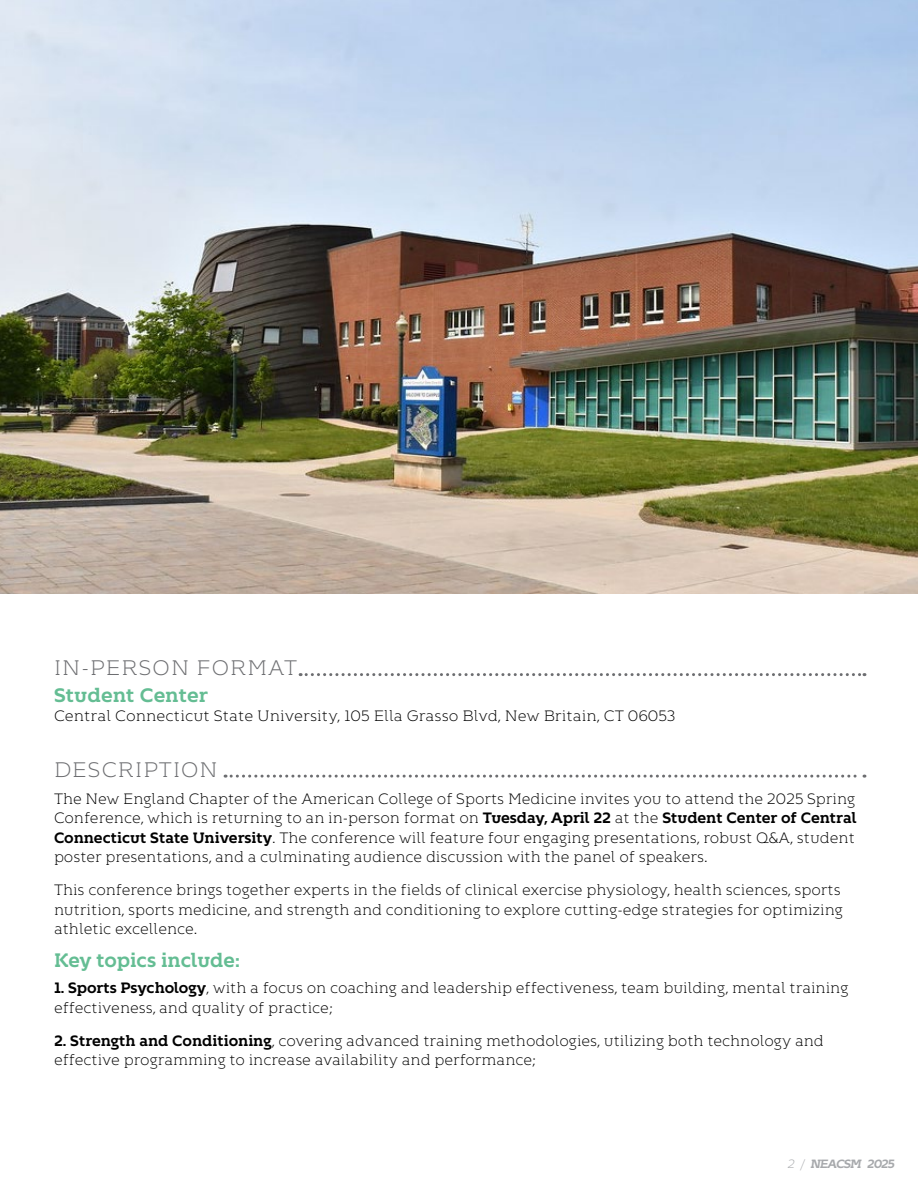
<style>
.page{position:relative;width:918px;height:1188px;background:#fff}
.page>*{position:absolute;margin:0;border:0;box-sizing:border-box;transform-origin:0 0}
.t1{font:300 21px "Kontrapunkt Bob";letter-spacing:.05em;color:#6d6e71}
.t2{font:700 19.5px "Kontrapunkt Bob";letter-spacing:-.005em;color:#64bd93}
.t3{font:300 15px/19.5px "Kontrapunkt Bob";letter-spacing:-.005em;color:#000}
.t4{font:700 12px "Kontrapunkt Bob";color:#a7a9ac}
.s1{font-weight:700}
.s2{font-weight:300}
</style>
<div class="page">
<img style="left:0;top:0;width:918px;height:594px">
<svg style="left:300px;top:673px;width:565px;height:3px"></svg>
<svg style="left:225px;top:775px;width:640px;height:3px"></svg>
<h1 class="t1" style="left:54px;top:657px;width:245px">IN-PERSON FORMAT</h1>
<h2 class="t2" style="left:54px;top:684px;width:155px">Student Center</h2>
<p class="t3" style="left:54px;top:707px;width:623px">Central Connecticut State University, 105 Ella Grasso Blvd, New Britain, CT 06053</p>
<h1 class="t1" style="left:54px;top:759px;width:165px">DESCRIPTION</h1>
<p class="t3" style="left:54px;top:789px;width:804px;text-align:justify">The New England Chapter of the American College of Sports Medicine invites you to attend the 2025 Spring Conference, which is returning to an in-person format on <span class="s1">Tuesday, April 22</span> at the <span class="s1">Student Center of Central Connecticut State University</span>. The conference will feature four engaging presentations, robust Q&amp;A, student poster presentations, and a culminating audience discussion with the panel of speakers.</p>
<p class="t3" style="left:54px;top:881px;width:791px">This conference brings together experts in the fields of clinical exercise physiology, health sciences, sports nutrition, sports medicine, and strength and conditioning to explore cutting-edge strategies for optimizing athletic excellence.</p>
<h2 class="t2" style="left:54px;top:949px;width:188px">Key topics include:</h2>
<p class="t3" style="left:54px;top:979px;width:796px"><span class="s1">1. Sports Psychology</span>, with a focus on coaching and leadership effectiveness, team building, mental training effectiveness, and quality of practice;</p>
<p class="t3" style="left:54px;top:1031px;width:771px"><span class="s1">2. Strength and Conditioning</span>, covering advanced training methodologies, utilizing both technology and effective programming to increase availability and performance;</p>
<p class="t4" style="left:787px;top:1157px;width:111px"><span class="s2">2 /</span> NEACSM 2025</p>
</div>
